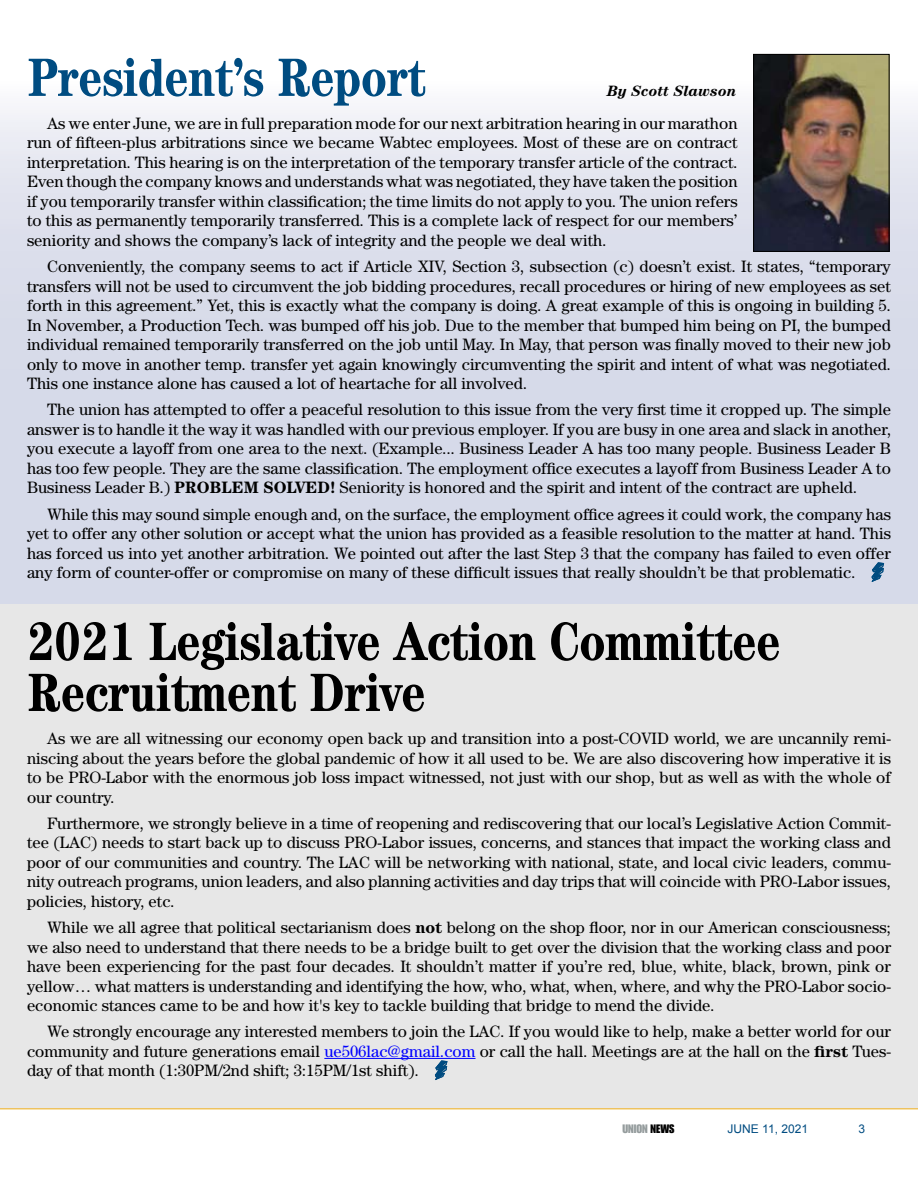
<style>
.page{position:relative;width:918px;height:1188px;background:#fff}
.page>*{position:absolute;margin:0;border:0;box-sizing:border-box;transform-origin:0 0}
.t1{font:700 condensed 54px/51px "Century";color:#000}
.t2{font:700 condensed 54px "Century";color:#004c81}
.t3{font:16.5px/19.5px "Century";color:#000;text-align:justify}
.t4{font:italic 700 15px "Century";color:#000}
.t5{font:12px "Arial";color:#004c81}
.t6{font:12px "Impact";color:#959c9d}
.s1{font-weight:700}
.s2{color:#00f}
.s3{color:#000}
</style>
<div class="page">
<div style="left:0;top:603px;width:918px;height:506px;background:#e7e7e7"></div>
<div style="left:0;top:0;width:918px;height:603px;background:linear-gradient(to bottom,#f8f8fb,#cad0e3)"></div>
<svg style="left:28px;top:57px;width:236px;height:40px"></svg>
<svg style="left:278px;top:58px;width:148px;height:48px"></svg>
<svg style="left:872px;top:563px;width:12px;height:18px"></svg>
<img style="left:755px;top:56px;width:133px;height:194px">
<div style="left:753px;top:54px;width:137px;height:198px;border:1px solid #000"></div>
<hr style="left:324px;top:1058px;width:152px;height:1px;background:#00f">
<svg style="left:435px;top:1061px;width:12px;height:18px"></svg>
<h1 class="t2" style="left:27px;top:45px;width:400px">President’s Report</h1>
<p class="t4" style="left:607px;top:82px;width:131px">By Scott Slawson</p>
<p class="t3" style="left:27px;top:113px;width:712px;text-indent:20px">As we enter June, we are in full preparation mode for our next arbitration hearing in our marathon run of fifteen-plus arbitrations since we became Wabtec employees. Most of these are on contract interpretation. This hearing is on the interpretation of the temporary transfer article of the contract.<br>Even though the company knows and understands what was negotiated, they have taken the position if you temporarily transfer within classification; the time limits do not apply to you. The union refers to this as permanently temporarily transferred. This is a complete lack of respect for our members’ seniority and shows the company’s lack of integrity and the people we deal with.</p>
<p class="t3" style="left:27px;top:257px;width:865px;text-indent:20px">Conveniently, the company seems to act if Article XIV, Section 3, subsection (c) doesn’t exist. It states, “temporary transfers will not be used to circumvent the job bidding procedures, recall procedures or hiring of new employees as set forth in this agreement.” Yet, this is exactly what the company is doing. A great example of this is ongoing in building 5.<br>In November, a Production Tech. was bumped off his job. Due to the member that bumped him being on PI, the bumped individual remained temporarily transferred on the job until May. In May, that person was finally moved to their new job only to move in another temp. transfer yet again knowingly circumventing the spirit and intent of what was negotiated.<br>This one instance alone has caused a lot of heartache for all involved.</p>
<p class="t3" style="left:27px;top:400px;width:866px;text-indent:20px">The union has attempted to offer a peaceful resolution to this issue from the very first time it cropped up. The simple answer is to handle it the way it was handled with our previous employer. If you are busy in one area and slack in another, you execute a layoff from one area to the next. (Example... Business Leader A has too many people. Business Leader B has too few people. They are the same classification. The employment office executes a layoff from Business Leader A to Business Leader B.) <span class="s1">PROBLEM SOLVED!</span> Seniority is honored and the spirit and intent of the contract are upheld.</p>
<p class="t3" style="left:27px;top:504px;width:866px;text-indent:20px">While this may sound simple enough and, on the surface, the employment office agrees it could work, the company has yet to offer any other solution or accept what the union has provided as a feasible resolution to the matter at hand. This has forced us into yet another arbitration. We pointed out after the last Step 3 that the company has failed to even offer any form of counter-offer or compromise on many of these difficult issues that really shouldn’t be that problematic.</p>
<h1 class="t1" style="left:27px;top:615px;width:755px">2021 Legislative Action Committee<br>Recruitment Drive</h1>
<p class="t3" style="left:27px;top:728px;width:866px;text-indent:20px">As we are all witnessing our economy open back up and transition into a post-COVID world, we are uncannily remi&shy;niscing about the years before the global pandemic of how it all used to be. We are also discovering how imperative it is to be PRO-Labor with the enormous job loss impact witnessed, not just with our shop, but as well as with the whole of our country.</p>
<p class="t3" style="left:27px;top:813px;width:866px;text-indent:20px">Furthermore, we strongly believe in a time of reopening and rediscovering that our local’s Legislative Action Commit&shy;tee (LAC) needs to start back up to discuss PRO-Labor issues, concerns, and stances that impact the working class and poor of our communities and country. The LAC will be networking with national, state, and local civic leaders, commu&shy;nity outreach programs, union leaders, and also planning activities and day trips that will coincide with PRO-Labor issues, policies, history, etc.</p>
<p class="t3" style="left:27px;top:917px;width:866px;text-indent:20px">While we all agree that political sectarianism does <span class="s1">not</span> belong on the shop floor, nor in our American consciousness; we also need to understand that there needs to be a bridge built to get over the division that the working class and poor have been experiencing for the past four decades. It shouldn’t matter if you’re red, blue, white, black, brown, pink or yellow… what matters is understanding and identifying the how, who, what, when, where, and why the PRO-Labor socio&shy;economic stances came to be and how it's key to tackle building that bridge to mend the divide.</p>
<p class="t3" style="left:27px;top:1022px;width:866px;text-indent:20px">We strongly encourage any interested members to join the LAC. If you would like to help, make a better world for our community and future generations email <span class="s2">ue506lac@gmail.com</span> or call the hall. Meetings are at the hall on the <span class="s1">first</span> Tues&shy;day of that month (1:30PM/2nd shift; 3:15PM/1st shift).</p>
<p class="t6" style="left:622px;top:1122px;width:54px">UNION <span class="s3">NEWS</span></p>
<p class="t5" style="left:728px;top:1121px;width:82px">JUNE 11, 2021</p>
<p class="t5" style="left:859px;top:1121px;width:8px">3</p>
</div>
